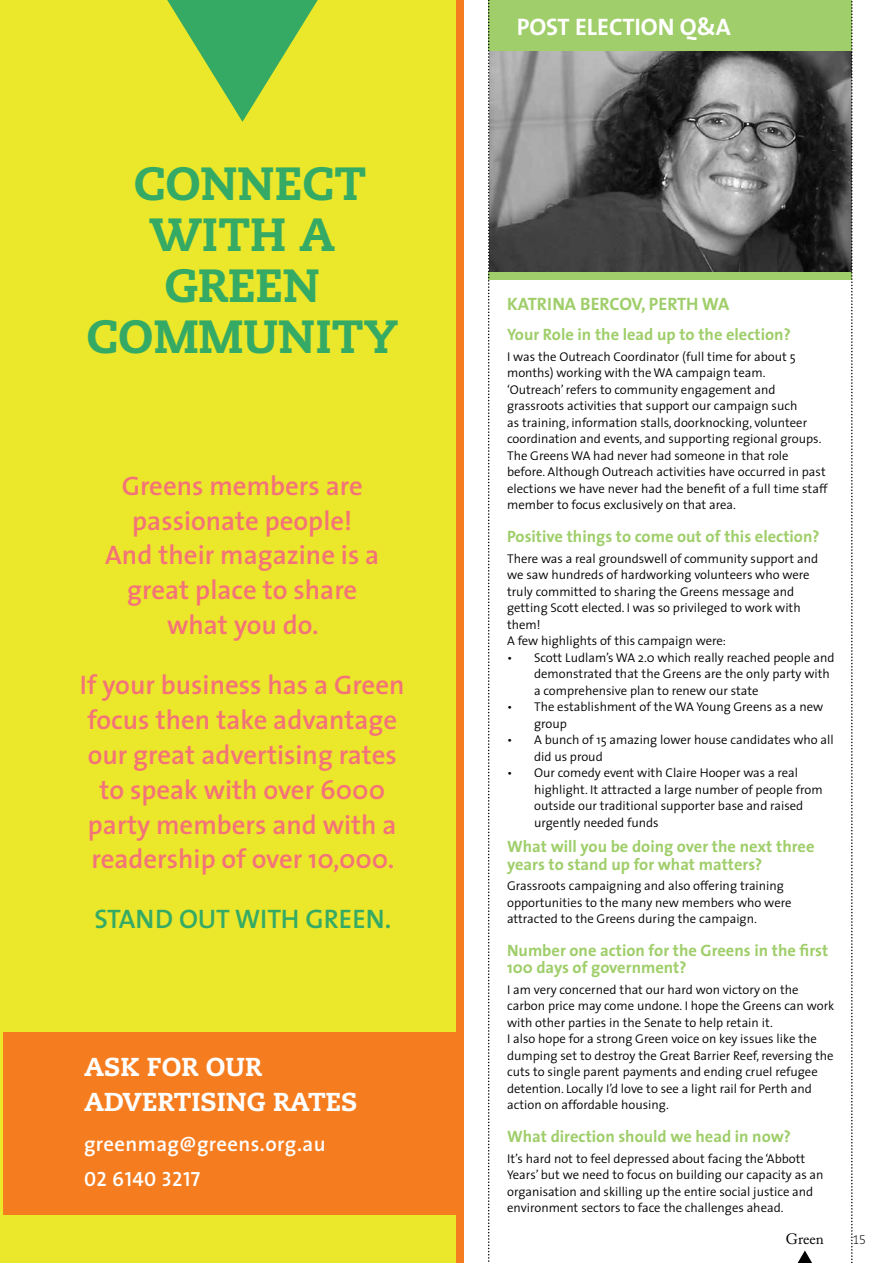
<style>
.page{position:relative;width:893px;height:1263px;background:#fff}
.page>*{position:absolute;margin:0;border:0;box-sizing:border-box;transform-origin:0 0}
.t1{font:800 46.5px "Caecilia";color:#35aa65}
.t2{font:600 26.85px/34.8px "The Sans";color:#f37379;text-align:center}
.t3{font:600 26.85px "The Sans";color:#35aa65}
.t4{font:800 25.95px/34.5px "Caecilia";color:#fff}
.t5{font:700 24px "The Sans";color:#fff}
.t6{font:600 20.7px "The Sans";letter-spacing:.02em;color:#fff}
.t7{font:20.7px "The Sans Semi Bold Caps";letter-spacing:.02em;color:#fff}
.t8{font:700 18px "The Sans";color:#9fce6a}
.t9{font:700 16.5px/17.2px "The Sans";color:#9fce6a}
.t10{font:15px "Adobe Caslon Pro";color:#000}
.t11{font:300 12.75px/16.5px "The Sans";color:#000}
.t12{font:300 12.3px "Caecilia";color:#000}
</style>
<div class="page">
<img style="left:490px;top:50px;width:361px;height:222px">
<div style="left:489px;top:272px;width:363px;height:8px;background:#9fce6a"></div>
<div style="left:489px;top:0;width:363px;height:50px;background:#9fce6a"></div>
<svg style="left:851px;top:1px;width:2px;height:1262px"></svg>
<svg style="left:488px;top:0;width:2px;height:1262px"></svg>
<div style="left:1px;top:0;width:455px;height:1263px;background:#ebe72a"></div>
<svg style="left:167px;top:0;width:151px;height:122px"></svg>
<div style="left:3px;top:1032px;width:453px;height:183px;background:#f57d20"></div>
<svg style="left:797px;top:1250px;width:15px;height:13px"></svg>
<h1 class="t1" style="left:134px;top:155px;width:36px">CONN</h1>
<h1 class="t1" style="left:275px;top:155px;width:93px">ECT</h1>
<h1 class="t1" style="left:149px;top:206px;width:187px">WITH A</h1>
<h1 class="t1" style="left:164px;top:257px;width:155px">GREEN</h1>
<h1 class="t1" style="left:86px;top:308px;width:313px">COMMUNITY</h1>
<h2 class="t2" style="left:105px;top:467px;width:276px">Greens members are passionate people!<br>And their magazine is a great place to share what you do.</h2>
<h2 class="t2" style="left:80px;top:667px;width:326px">If your business has a Green focus then take advantage our great advertising rates to speak with over 6000 party members and with a readership of over 10,000.</h2>
<h2 class="t3" style="left:94px;top:897px;width:103px">Stan d out</h2>
<h2 class="t3" style="left:235px;top:897px;width:17px">with</h2>
<h2 class="t3" style="left:305px;top:897px;width:87px">Green.</h2>
<h3 class="t4" style="left:84px;top:1050px;width:224px">ASK FOR OUR<br>ADVERTISING RATES</h3>
<h3 class="t6" style="left:84px;top:1127px;width:243px">greenmag@greens.org.au</h3>
<h3 class="t7" style="left:84px;top:1162px;width:118px">02 6140 3217</h3>
<h3 class="t5" style="left:517px;top:7px;width:216px">Post Election Q&amp;A</h3>
<h3 class="t8" style="left:507px;top:289px;width:104px">KATRINA BERCOV</h3>
<h3 class="t8" style="left:641px;top:289px;width:90px">, PERTH WA</h3>
<p class="t9" style="left:507px;top:325px;width:285px">Your Role in the lead up to the election?</p>
<p class="t11" style="left:507px;top:348px;width:322px">I was the Outreach Coordinator (full time for about 5 months) working with the WA campaign team.<br>‘Outreach’ refers to community engagement and grassroots activities that support our campaign such<br>as training, information stalls, doorknocking, volunteer coordination and events, and supporting regional groups.<br>The Greens WA had never had someone in that role before. Although Outreach activities have occurred in past elections we have never had the benefit of a full time staff member to focus exclusively on that area.</p>
<p class="t9" style="left:507px;top:527px;width:314px">Positive things to come out of this election?</p>
<p class="t11" style="left:507px;top:550px;width:313px">There was a real groundswell of community support and we saw hundreds of hardworking volunteers who were truly committed to sharing the Greens message and getting Scott elected. I was so privileged to work with them!<br>A few highlights of this campaign were:</p>
<p class="t11" style="left:534px;top:649px;width:302px;text-indent:-27px">• Scott Ludlam’s WA 2.0 which really reached people and demonstrated that the Greens are the only party with a comprehensive plan to renew our state</p>
<p class="t11" style="left:534px;top:698px;width:291px;text-indent:-27px">• The establishment of the WA Young Greens as a new group</p>
<p class="t11" style="left:534px;top:731px;width:301px;text-indent:-27px">• A bunch of 15 amazing lower house candidates who all did us proud</p>
<p class="t11" style="left:534px;top:764px;width:290px;text-indent:-27px">• Our comedy event with Claire Hooper was a real highlight. It attracted a large number of people from outside our traditional supporter base and raised urgently needed funds</p>
<p class="t9" style="left:507px;top:838px;width:309px">What will you be doing over the next three years to stand up for what matters?</p>
<p class="t11" style="left:507px;top:877px;width:286px">Grassroots campaigning and also offering training opportunities to the many new members who were attracted to the Greens during the campaign.</p>
<p class="t9" style="left:507px;top:941px;width:323px">Number one action for the Greens in the first<br>100 days of government?</p>
<p class="t11" style="left:507px;top:981px;width:329px">I am very concerned that our hard won victory on the carbon price may come undone. I hope the Greens can work with other parties in the Senate to help retain it.<br>I also hope for a strong Green voice on key issues like the dumping set to destroy the Great Barrier Reef, reversing the cuts to single parent payments and ending cruel refugee detention. Locally I’d love to see a light rail for Perth and action on affordable housing.</p>
<p class="t9" style="left:507px;top:1127px;width:285px">What direction should we head in now?</p>
<p class="t11" style="left:507px;top:1150px;width:318px">It’s hard not to feel depressed about facing the ‘Abbott Years’ but we need to focus on building our capacity as an organisation and skilling up the entire social justice and environment sectors to face the challenges ahead.</p>
<p class="t10" style="left:786px;top:1230px;width:39px">Green</p>
<p class="t12" style="left:852px;top:1232px;width:15px">15</p>
</div>
